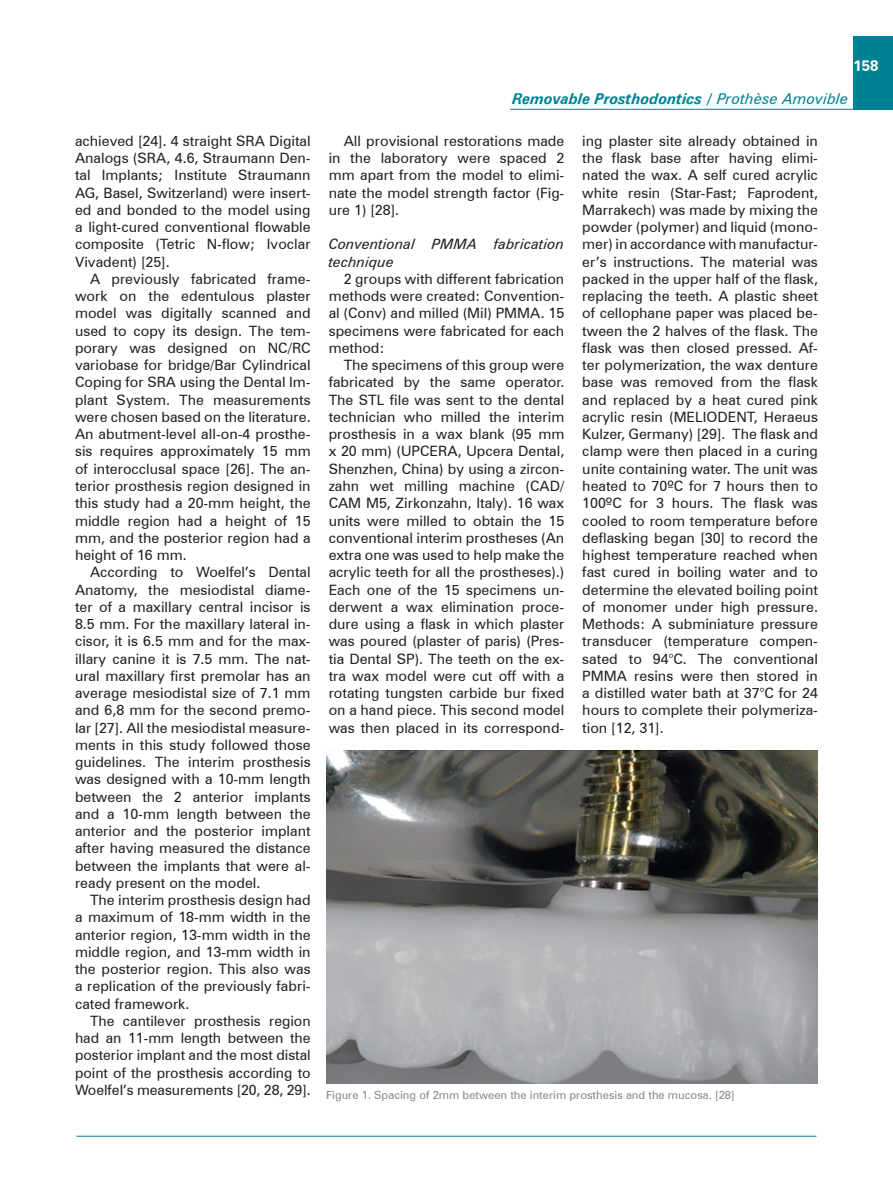
<style>
.page{position:relative;width:893px;height:1191px;background:#fff}
.page>*{position:absolute;margin:0;border:0;box-sizing:border-box;transform-origin:0 0}
.t1{font:italic 700 15px "Zurich BT";color:#008294}
.t2{font:700 15px "Zurich BT";color:#fff}
.t3{font:14.25px/17.2px "Zurich BT";color:#231f20;text-align:justify}
.t4{font:italic 14.25px/17.2px "Zurich BT";color:#231f20}
.t5{font:11.25px "Zurich BT";color:#87878a}
.s1{font-weight:400}
</style>
<div class="page">
<div style="left:853px;top:36px;width:40px;height:74px;background:#008294"></div>
<hr style="left:510px;top:109px;width:383px;height:1px;background:#008294">
<hr style="left:77px;top:1135px;width:739px;height:1px;background:#008294">
<img style="left:327px;top:750px;width:491px;height:333px">
<p class="t3" style="left:75px;top:132px;width:237px">achieved [24]. 4 straight SRA Digital Analogs (SRA, 4.6, Straumann Den&shy;tal Implants; Institute Straumann AG, Basel, Switzerland) were insert&shy;ed and bonded to the model using a light-cured conventional flowable composite (Tetric N-flow; Ivoclar Vivadent) [25].</p>
<p class="t3" style="left:75px;top:270px;width:237px;text-indent:15px">A previously fabricated frame&shy;work on the edentulous plaster model was digitally scanned and used to copy its design. The tem&shy;porary was designed on NC/RC variobase for bridge/Bar Cylindrical Coping for SRA using the Dental Im&shy;plant System. The measurements were chosen based on the literature.<br>An abutment-level all-on-4 prosthe&shy;sis requires approximately 15 mm of interocclusal space [26]. The an&shy;terior prosthesis region designed in this study had a 20-mm height, the middle region had a height of 15 mm, and the posterior region had a height of 16 mm.</p>
<p class="t3" style="left:75px;top:563px;width:237px;text-indent:15px">According to Woelfel’s Dental Anatomy, the mesiodistal diame&shy;ter of a maxillary central incisor is 8.5 mm. For the maxillary lateral in&shy;cisor, it is 6.5 mm and for the max&shy;illary canine it is 7.5 mm. The nat&shy;ural maxillary first premolar has an average mesiodistal size of 7.1 mm and 6,8 mm for the second premo&shy;lar [27]. All the mesiodistal measure&shy;ments in this study followed those guidelines. The interim prosthesis was designed with a 10-mm length between the 2 anterior implants and a 10-mm length between the anterior and the posterior implant after having measured the distance between the implants that were al&shy;ready present on the model.</p>
<p class="t3" style="left:75px;top:891px;width:237px;text-indent:15px">The interim prosthesis design had a maximum of 18-mm width in the anterior region, 13-mm width in the middle region, and 13-mm width in the posterior region. This also was a replication of the previously fabri&shy;cated framework.</p>
<p class="t3" style="left:75px;top:1012px;width:237px;text-indent:15px">The cantilever prosthesis region had an 11-mm length between the posterior implant and the most distal point of the prosthesis according to Woelfel’s measurements [20, 28, 29].</p>
<p class="t2" style="left:854px;top:57px;width:26px">158</p>
<p class="t1" style="left:512px;top:90px;width:338px">Removable Prosthodontics / <span class="s1">Prothèse Amovible</span></p>
<p class="t3" style="left:329px;top:132px;width:237px;text-indent:15px">All provisional restorations made in the laboratory were spaced 2 mm apart from the model to elimi&shy;nate the model strength factor (Fig&shy;ure 1) [28].</p>
<p class="t4" style="left:329px;top:236px;width:237px">Conventional PMMA fabrication technique</p>
<p class="t3" style="left:329px;top:270px;width:237px;text-indent:15px">2 groups with different fabrication methods were created: Convention&shy;al (Conv) and milled (Mil) PMMA. 15 specimens were fabricated for each method:</p>
<p class="t3" style="left:329px;top:356px;width:237px;text-indent:15px">The specimens of this group were fabricated by the same operator.<br>The STL file was sent to the dental technician who milled the interim prosthesis in a wax blank (95 mm x 20 mm) (UPCERA, Upcera Dental, Shenzhen, China) by using a zircon&shy;zahn wet milling machine (CAD/ CAM M5, Zirkonzahn, Italy). 16 wax units were milled to obtain the 15 conventional interim prostheses (An extra one was used to help make the acrylic teeth for all the prostheses).)<br>Each one of the 15 specimens un&shy;derwent a wax elimination proce&shy;dure using a flask in which plaster was poured (plaster of paris) (Pres&shy;tia Dental SP). The teeth on the ex&shy;tra wax model were cut off with a rotating tungsten carbide bur fixed on a hand piece. This second model was then placed in its correspond-</p>
<p class="t3" style="left:582px;top:132px;width:237px">ing plaster site already obtained in the flask base after having elimi&shy;nated the wax. A self cured acrylic white resin (Star-Fast; Faprodent, Marrakech) was made by mixing the powder (polymer) and liquid (mono&shy;mer) in accordance with manufactur&shy;er’s instructions. The material was packed in the upper half of the flask, replacing the teeth. A plastic sheet of cellophane paper was placed be&shy;tween the 2 halves of the flask. The flask was then closed pressed. Af&shy;ter polymerization, the wax denture base was removed from the flask and replaced by a heat cured pink acrylic resin (MELIODENT, Heraeus Kulzer, Germany) [29]. The flask and clamp were then placed in a curing unite containing water. The unit was heated to 70ºC for 7 hours then to 100ºC for 3 hours. The flask was cooled to room temperature before deflasking began [30] to record the highest temperature reached when fast cured in boiling water and to determine the elevated boiling point of monomer under high pressure.<br>Methods: A subminiature pressure transducer (temperature compen&shy;sated to 94°C. The conventional PMMA resins were then stored in a distilled water bath at 37°C for 24 hours to complete their polymeriza&shy;tion [12, 31].</p>
<p class="t5" style="left:326px;top:1088px;width:410px">Figure 1. Spacing of 2mm between the interim prosthesis and the mucosa. [28]</p>
</div>
